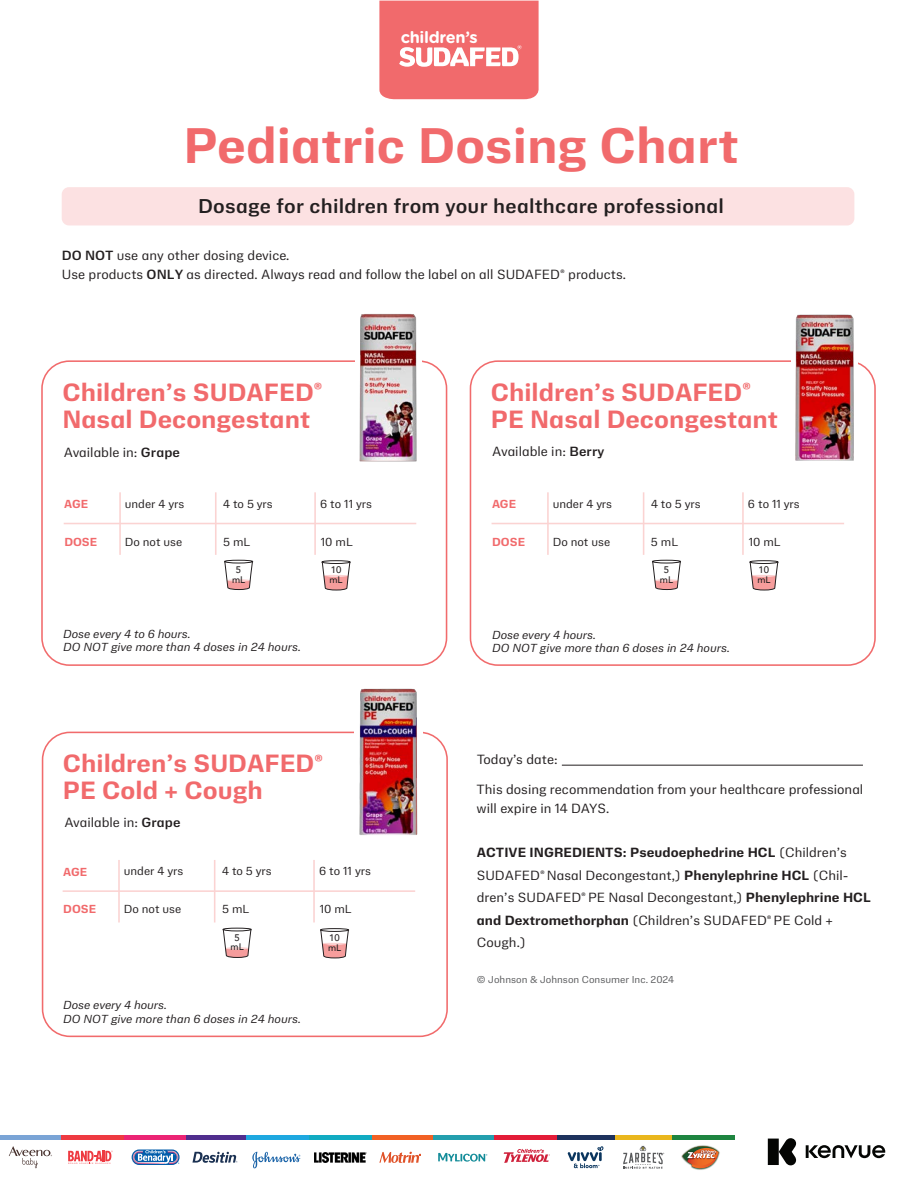
<style>
.page{position:relative;width:918px;height:1188px;background:#fff}
.page>*{position:absolute;margin:0;border:0;box-sizing:border-box;transform-origin:0 0}
.t1{font:700 45px "Kenvue Sans";color:#f16a6c}
.t2{font:700 22.5px/27px "Kenvue Sans";color:#f16a6c}
.t3{font:600 18px "Kenvue Sans";letter-spacing:.015em;color:#231f20}
.t4{font:700 16.35px "Gotham Rounded";letter-spacing:-.02em;color:#fff}
.t5{font:12px/22.5px "Kenvue Sans";color:#231f20}
.t6{font:italic 10.5px/13.5px "Kenvue Sans";color:#231f20}
.t7{font:10.5px "Kenvue Sans";color:#231f20}
.t8{font:700 10.5px "Kenvue Sans";color:#f16a6c}
.t9{font:500 9.6px/9.6px "Avenir";color:#231f20;text-align:center}
.t10{font:9px "Kenvue Sans";color:#58595b}
.s1{font-weight:600}
.s2{font-weight:700}
</style>
<div class="page">
<div style="left:62px;top:187px;width:792px;height:38px;background:#fce1e2;border-radius:7px"></div>
<hr style="left:562px;top:765px;width:301px;height:1px;background:#231f20">
<svg style="left:379px;top:1px;width:160px;height:98px;background:#f2787a"></svg>
<div style="left:41px;top:360px;width:406px;height:306px;border:2px solid #f16b6c;border-radius:27px"></div>
<hr style="left:119px;top:492px;width:2px;height:63px;background:#fbd3d2">
<hr style="left:215px;top:492px;width:2px;height:63px;background:#fbd3d2">
<hr style="left:314px;top:492px;width:2px;height:63px;background:#fbd3d2">
<hr style="left:64px;top:523px;width:352px;height:1px;background:#fbd3d2">
<img style="left:354px;top:314px;width:69px;height:148px">
<svg style="left:224px;top:560px;width:29px;height:30px"></svg>
<svg style="left:322px;top:561px;width:28px;height:29px"></svg>
<div style="left:470px;top:360px;width:406px;height:306px;border:2px solid #f16b6c;border-radius:27px"></div>
<img style="left:791px;top:314px;width:67px;height:147px">
<hr style="left:547px;top:492px;width:2px;height:63px;background:#fbd3d2">
<hr style="left:643px;top:492px;width:1px;height:63px;background:#fbd3d2">
<hr style="left:742px;top:492px;width:2px;height:63px;background:#fbd3d2">
<hr style="left:492px;top:523px;width:352px;height:1px;background:#fbd3d2">
<svg style="left:652px;top:560px;width:29px;height:30px"></svg>
<svg style="left:750px;top:561px;width:28px;height:29px"></svg>
<div style="left:42px;top:732px;width:406px;height:305px;border:2px solid #f16b6c;border-radius:27px"></div>
<hr style="left:118px;top:860px;width:2px;height:62px;background:#fbd3d2">
<hr style="left:214px;top:860px;width:1px;height:62px;background:#fbd3d2">
<hr style="left:313px;top:860px;width:2px;height:62px;background:#fbd3d2">
<hr style="left:63px;top:890px;width:352px;height:2px;background:#fbd3d2">
<svg style="left:223px;top:928px;width:28px;height:30px"></svg>
<svg style="left:320px;top:929px;width:29px;height:29px"></svg>
<div style="left:354px;top:723px;width:68px;height:37px;background:#fff"></div>
<img style="left:359px;top:688px;width:59px;height:147px">
<svg style="left:623px;top:1146px;width:41px;height:23px"></svg>
<svg style="left:438px;top:1153px;width:49px;height:9px"></svg>
<svg style="left:379px;top:1152px;width:42px;height:11px"></svg>
<svg style="left:252px;top:1152px;width:49px;height:16px"></svg>
<svg style="left:193px;top:1152px;width:45px;height:11px"></svg>
<svg style="left:68px;top:1151px;width:45px;height:13px"></svg>
<svg style="left:9px;top:1146px;width:43px;height:22px"></svg>
<div style="left:185px;top:1135px;width:62px;height:5px;background:#502e8e"></div>
<div style="left:371px;top:1135px;width:63px;height:5px;background:#f26124"></div>
<div style="left:433px;top:1135px;width:62px;height:5px;background:#239fae"></div>
<div style="left:123px;top:1135px;width:63px;height:5px;background:#eb2474"></div>
<div style="left:615px;top:1135px;width:57px;height:5px;background:#eab71d"></div>
<div style="left:247px;top:1135px;width:62px;height:5px;background:#1ea8e0"></div>
<div style="left:309px;top:1135px;width:62px;height:5px;background:#11abc2"></div>
<div style="left:0;top:1135px;width:62px;height:5px;background:#7aa4d6"></div>
<div style="left:62px;top:1135px;width:62px;height:5px;background:#ee3a41"></div>
<div style="left:495px;top:1135px;width:62px;height:5px;background:#e31c38"></div>
<div style="left:672px;top:1135px;width:63px;height:5px;background:#1e8540"></div>
<div style="left:557px;top:1135px;width:58px;height:5px;background:#1e325d"></div>
<svg style="left:132px;top:1150px;width:48px;height:15px"></svg>
<svg style="left:133px;top:1150px;width:46px;height:14px"></svg>
<svg style="left:568px;top:1146px;width:36px;height:22px"></svg>
<img style="left:681px;top:1150px;width:39px;height:8px">
<svg style="left:682px;top:1145px;width:36px;height:25px"></svg>
<svg style="left:768px;top:1138px;width:28px;height:27px"></svg>
<svg style="left:806px;top:1145px;width:79px;height:13px"></svg>
<img style="left:315px;top:1153px;width:52px;height:9px">
<svg style="left:504px;top:1149px;width:46px;height:14px"></svg>
<h3 class="t4" style="left:401px;top:25px;width:78px">children’s</h3>
<h1 class="t1" style="left:184px;top:113px;width:557px">Pediatric Dosing Chart</h1>
<h3 class="t3" style="left:198px;top:193px;width:528px">Dosage for children from your healthcare professional</h3>
<p class="t5" style="left:62px;top:245px;width:566px;line-height:19.5px"><span class="s1">DO NOT</span> use any other dosing device.<br>Use products <span class="s1">ONLY</span> as directed. Always read and follow the label on all SUDAFED<sup>®</sup> products.</p>
<h2 class="t2" style="left:62px;top:377px;width:262px">Children’s SUDAFED<sup>®<br></sup>Nasal Decongestant</h2>
<p class="t5" style="left:64px;top:441px;width:118px">Available in: <span class="s1">Grape</span></p>
<p class="t8" style="left:64px;top:496px;width:26px">AGE</p>
<p class="t7" style="left:125px;top:496px;width:61px">under 4 yrs</p>
<p class="t7" style="left:223px;top:496px;width:51px">4 to 5 yrs</p>
<p class="t7" style="left:320px;top:496px;width:53px">6 to 11 yrs</p>
<p class="t8" style="left:64px;top:534px;width:34px">DOSE</p>
<p class="t7" style="left:125px;top:534px;width:59px">Do not use</p>
<p class="t7" style="left:223px;top:534px;width:29px">5 mL</p>
<p class="t7" style="left:321px;top:534px;width:34px">10 mL</p>
<p class="t9" style="left:232px;top:564px;width:15px">5 mL</p>
<p class="t9" style="left:330px;top:565px;width:15px;text-align:left">10 mL</p>
<p class="t6" style="left:63px;top:627px;width:239px">Dose every 4 to 6 hours.<br>DO NOT give more than 4 doses in 24 hours.</p>
<h2 class="t2" style="left:63px;top:749px;width:262px">Children’s SUDAFED<sup>®<br></sup>PE Cold + Cough</h2>
<p class="t5" style="left:64px;top:811px;width:118px">Available in: <span class="s1">Grape</span></p>
<p class="t8" style="left:63px;top:864px;width:26px">AGE</p>
<p class="t7" style="left:124px;top:864px;width:61px">under 4 yrs</p>
<p class="t7" style="left:222px;top:864px;width:51px">4 to 5 yrs</p>
<p class="t7" style="left:319px;top:864px;width:53px">6 to 11 yrs</p>
<p class="t8" style="left:63px;top:902px;width:34px">DOSE</p>
<p class="t7" style="left:124px;top:902px;width:59px">Do not use</p>
<p class="t7" style="left:222px;top:902px;width:29px">5 mL</p>
<p class="t7" style="left:320px;top:902px;width:34px">10 mL</p>
<p class="t9" style="left:231px;top:932px;width:15px">5 mL</p>
<p class="t9" style="left:328px;top:933px;width:15px;text-align:left">10 mL</p>
<p class="t6" style="left:63px;top:998px;width:239px">Dose every 4 hours.<br>DO NOT give more than 6 doses in 24 hours.</p>
<h2 class="t2" style="left:491px;top:378px;width:289px">Children’s SUDAFED<sup>®<br></sup>PE Nasal Decongestant</h2>
<p class="t5" style="left:492px;top:439px;width:114px">Available in: <span class="s1">Berry</span></p>
<p class="t8" style="left:492px;top:496px;width:26px">AGE</p>
<p class="t7" style="left:553px;top:496px;width:61px">under 4 yrs</p>
<p class="t7" style="left:651px;top:496px;width:51px">4 to 5 yrs</p>
<p class="t7" style="left:748px;top:496px;width:53px">6 to 11 yrs</p>
<p class="t8" style="left:492px;top:534px;width:34px">DOSE</p>
<p class="t7" style="left:553px;top:534px;width:59px">Do not use</p>
<p class="t7" style="left:651px;top:534px;width:29px">5 mL</p>
<p class="t7" style="left:749px;top:534px;width:34px">10 mL</p>
<p class="t9" style="left:660px;top:564px;width:15px">5 mL</p>
<p class="t9" style="left:757px;top:565px;width:15px;text-align:left">10 mL</p>
<p class="t6" style="left:492px;top:629px;width:239px;line-height:12.6px">Dose every 4 hours.<br>DO NOT give more than 6 doses in 24 hours.</p>
<p class="t5" style="left:477px;top:748px;width:83px">Today’s date:</p>
<p class="t5" style="left:477px;top:779px;width:388px;line-height:19.5px">This dosing recommendation from your healthcare professional will expire in 14 DAYS.</p>
<p class="t5" style="left:477px;top:841px;width:396px"><span class="s2">ACTIVE INGREDIENTS: Pseudoephedrine HCL</span> (Children’s SUDAFED<sup>®</sup> Nasal Decongestant,) <span class="s2">Phenylephrine HCL</span> (Chil&shy;dren’s SUDAFED<sup>®</sup> PE Nasal Decongestant,) <span class="s2">Phenylephrine HCL and Dextromethorphan</span> (Children’s SUDAFED<sup>®</sup> PE Cold + Cough.)</p>
<p class="t10" style="left:477px;top:973px;width:199px">© Johnson &amp; Johnson Consumer Inc. 2024</p>
</div>
